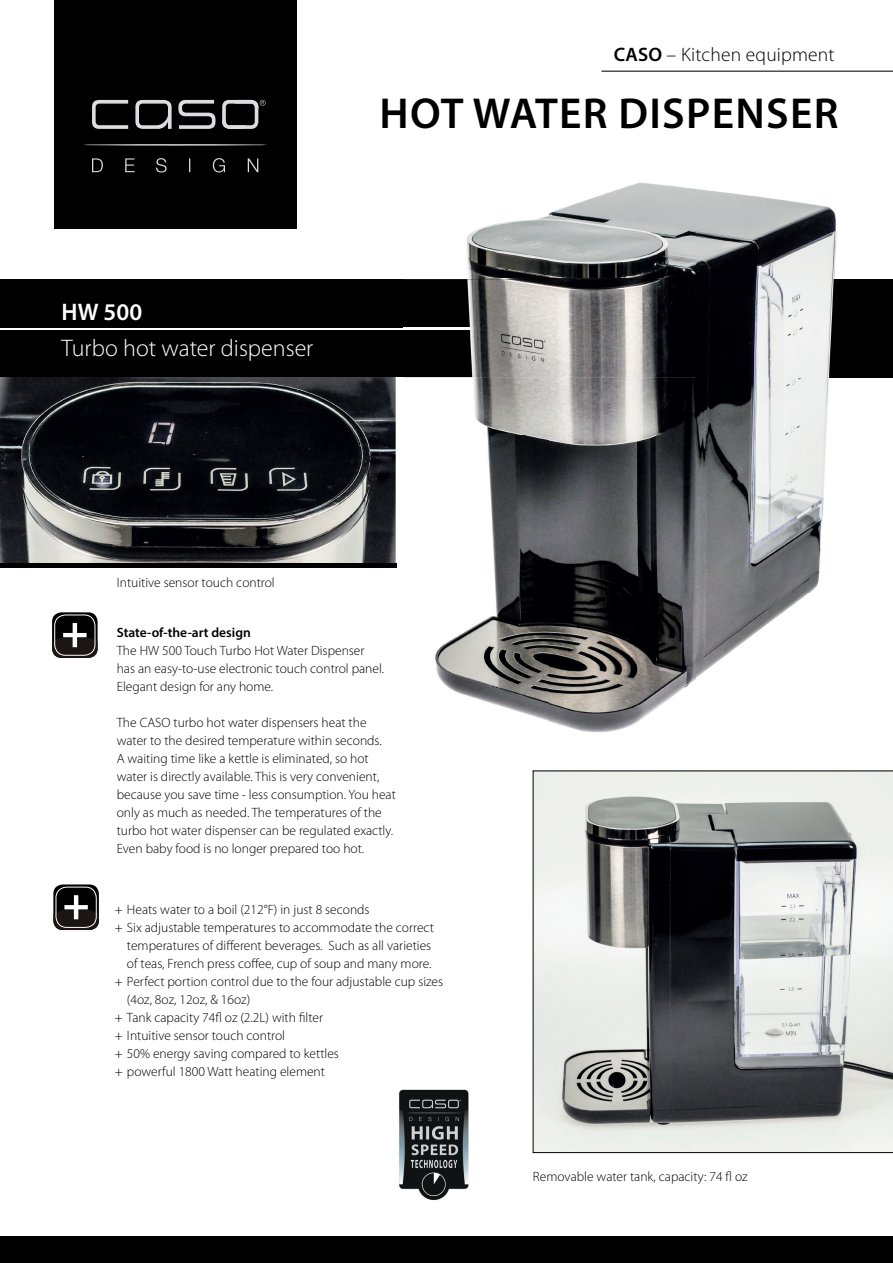
<style>
.page{position:relative;width:893px;height:1263px;background:#fff}
.page>*{position:absolute;margin:0;border:0;box-sizing:border-box;transform-origin:0 0}
.t1{font:600 43.5px "Myriad Pro";letter-spacing:.03em;color:#000}
.t2{font:300 24px "Myriad Pro";color:#fff}
.t3{font:600 24px "Myriad Pro";color:#fff}
.t4{font:300 19.5px "Myriad Pro";letter-spacing:.01em;color:#000}
.t5{font:300 13.5px/18px "Myriad Pro";color:#000}
.t6{font:600 13.5px "Myriad Pro";color:#000}
.s1{font-weight:600}
</style>
<div class="page">
<svg style="left:0;top:377px;width:396px;height:186px;background:#333437"></svg>
<div style="left:0;top:279px;width:893px;height:98px;background:#000"></div>
<hr style="left:0;top:328px;width:574px;height:1px;background:#fff">
<svg style="left:52px;top:612px;width:46px;height:46px"></svg>
<div style="left:54px;top:615px;width:41px;height:41px;border:1px solid #fff;border-radius:11px"></div>
<svg style="left:52px;top:623px;width:46px;height:35px;background:#413e3d"></svg>
<svg style="left:53px;top:884px;width:46px;height:46px"></svg>
<div style="left:56px;top:887px;width:41px;height:41px;border:1px solid #fff;border-radius:11px"></div>
<svg style="left:53px;top:895px;width:46px;height:35px;background:#403d3d"></svg>
<img style="left:403px;top:182px;width:490px;height:621px">
<img style="left:403px;top:279px;width:490px;height:98px">
<img style="left:403px;top:328px;width:171px;height:1px">
<hr style="left:601px;top:71px;width:292px;height:1px;background:#000">
<div style="left:54px;top:0;width:242px;height:229px;background:#000"></div>
<svg style="left:222px;top:100px;width:44px;height:29px"></svg>
<svg style="left:92px;top:100px;width:36px;height:29px"></svg>
<svg style="left:178px;top:100px;width:38px;height:29px"></svg>
<hr style="left:83px;top:144px;width:184px;height:2px;background:#dcdddf;border-radius:50%">
<svg style="left:135px;top:100px;width:37px;height:29px"></svg>
<svg style="left:92px;top:158px;width:166px;height:14px"></svg>
<div style="left:0;top:563px;width:397px;height:5px;background:#000"></div>
<svg style="left:533px;top:771px;width:360px;height:382px;background:#a7a9a8"></svg>
<div style="left:0;top:1236px;width:893px;height:27px;background:#000"></div>
<img style="left:399px;top:1089px;width:70px;height:112px">
<h3 class="t4" style="left:614px;top:44px;width:222px"><span class="s1">CASO</span> – Kitchen equipment</h3>
<h1 class="t1" style="left:380px;top:86px;width:460px">HOT WATER DISPENSER</h1>
<h2 class="t3" style="left:62px;top:296px;width:82px">HW 500</h2>
<h2 class="t2" style="left:62px;top:334px;width:253px">Turbo hot water dispenser</h2>
<p class="t5" style="left:117px;top:574px;width:160px">Intuitive sensor touch control</p>
<p class="t6" style="left:117px;top:623px;width:136px">State-of-the-art design</p>
<p class="t5" style="left:117px;top:641px;width:269px">The HW 500 Touch Turbo Hot Water Dispenser has an easy-to-use electronic touch control panel.<br>Elegant design for any home.</p>
<p class="t5" style="left:117px;top:713px;width:281px">The CASO turbo hot water dispensers heat the water to the desired temperature within seconds.<br>A waiting time like a kettle is eliminated, so hot water is directly available. This is very convenient, because you save time - less consumption. You heat only as much as needed. The temperatures of the turbo hot water dispenser can be regulated exactly.<br>Even baby food is no longer prepared too hot.</p>
<p class="t5" style="left:115px;top:901px;width:256px">+ Heats water to a boil (212°F) in just 8 seconds</p>
<p class="t5" style="left:115px;top:919px;width:320px">+ Six adjustable temperatures to accommodate the correct</p>
<p class="t5" style="left:127px;top:937px;width:306px">temperatures of different beverages. Such as all varieties</p>
<p class="t5" style="left:127px;top:955px;width:306px">of teas, French press coffee, cup of soup and many more.</p>
<p class="t5" style="left:115px;top:973px;width:330px">+ Perfect portion control due to the four adjustable cup sizes</p>
<p class="t5" style="left:127px;top:991px;width:125px">(4oz, 8oz, 12oz, &amp; 16oz)</p>
<p class="t5" style="left:115px;top:1009px;width:210px">+ Tank capacity 74fl oz (2.2L) with filter</p>
<p class="t5" style="left:115px;top:1027px;width:172px">+ Intuitive sensor touch control</p>
<p class="t5" style="left:115px;top:1045px;width:226px">+ 50% energy saving compared to kettles</p>
<p class="t5" style="left:115px;top:1063px;width:212px">+ powerful 1800 Watt heating element</p>
<p class="t5" style="left:533px;top:1168px;width:216px">Removable water tank, capacity: 74 fl oz</p>
</div>
